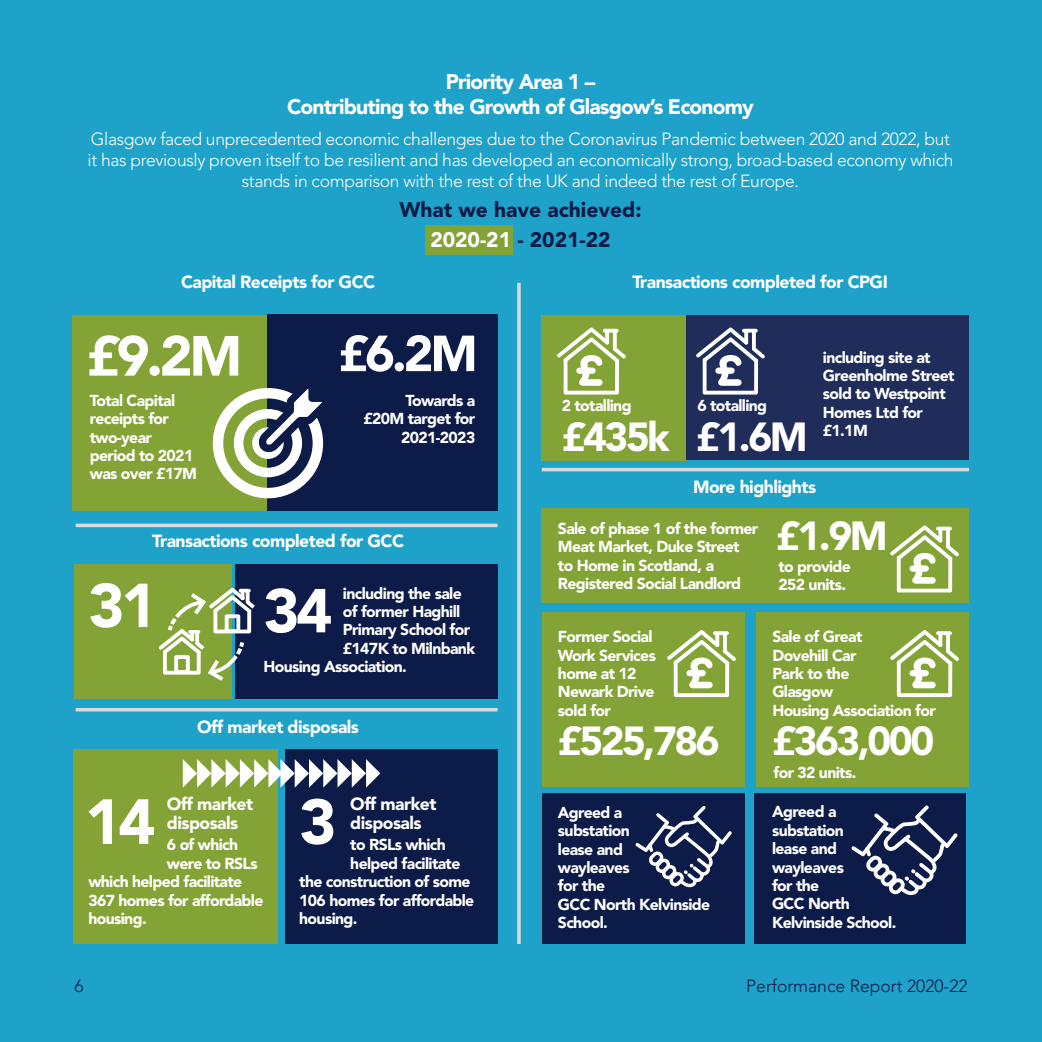
<style>
.page{position:relative;width:1042px;height:1042px;background:#1fa2c9}
.page>*{position:absolute;margin:0;border:0;box-sizing:border-box;transform-origin:0 0}
.t1{font:900 63px "Avenir";color:#fff}
.t2{font:900 61.25px "Avenir";color:#fff}
.t3{font:900 56px "Avenir";color:#fff}
.t4{font:900 50.23px "Avenir";color:#fff}
.t5{font:900 40.25px "Avenir";letter-spacing:-.06em;color:#fff}
.t6{font:900 21px/25.2px "Avenir";letter-spacing:-.04em;color:#fff;text-align:center}
.t7{font:900 21px/30.1px "Avenir";color:#0c1b47;text-align:center}
.t8{font:300 17.5px/21px "Avenir";letter-spacing:-.02em;color:#fff;text-align:center}
.t9{font:900 17.5px/19.2px "Avenir";letter-spacing:-.03em;color:#fff}
.t10{font:300 17.5px "Avenir";color:#0c1b47}
.t11{font:900 15.75px/18.4px "Avenir";letter-spacing:-.04em;color:#fff}
.s1{color:#fff}
</style>
<div class="page">
<div style="left:425px;top:225px;width:88px;height:30px;background:#84a336"></div>
<div style="left:72px;top:315px;width:195px;height:196px;background:#84a336"></div>
<div style="left:235px;top:564px;width:262px;height:135px;background:#0c1b47"></div>
<div style="left:267px;top:315px;width:230px;height:196px;background:#0c1b47"></div>
<div style="left:74px;top:564px;width:158px;height:135px;background:#84a336"></div>
<div style="left:542px;top:508px;width:427px;height:95px;background:#84a336"></div>
<div style="left:542px;top:612px;width:202px;height:174px;background:#84a336"></div>
<div style="left:756px;top:612px;width:213px;height:174px;background:#84a336"></div>
<div style="left:542px;top:315px;width:145px;height:146px;background:#84a336"></div>
<div style="left:687px;top:315px;width:282px;height:145px;background:#202c5a"></div>
<div style="left:542px;top:793px;width:202px;height:151px;background:#0c1b47"></div>
<div style="left:73px;top:749px;width:205px;height:195px;background:#84a336"></div>
<div style="left:285px;top:749px;width:212px;height:195px;background:#0c1b47"></div>
<hr style="left:76px;top:708px;width:421px;height:3px;background:#dadada">
<hr style="left:76px;top:524px;width:421px;height:3px;background:#dadada">
<hr style="left:542px;top:468px;width:427px;height:3px;background:#dadada">
<svg style="left:517px;top:283px;width:4px;height:661px;background:#c2d3d7"></svg>
<svg style="left:890px;top:525px;width:69px;height:67px"></svg>
<svg style="left:667px;top:630px;width:69px;height:67px"></svg>
<svg style="left:890px;top:630px;width:69px;height:67px"></svg>
<svg style="left:557px;top:327px;width:69px;height:67px"></svg>
<svg style="left:696px;top:327px;width:69px;height:67px"></svg>
<svg style="left:158px;top:588px;width:97px;height:93px"></svg>
<div style="left:213px;top:388px;width:110px;height:110px;border:10px solid #fff;border-radius:50%"></div>
<div style="left:234px;top:409px;width:68px;height:68px;border:10px solid #fff;border-radius:50%"></div>
<div style="left:252px;top:427px;width:32px;height:32px;border:7px solid #fff;border-radius:50%"></div>
<svg style="left:258px;top:388px;width:66px;height:75px"></svg>
<svg style="left:635px;top:806px;width:97px;height:81px"></svg>
<svg style="left:183px;top:759px;width:197px;height:28px"></svg>
<div style="left:754px;top:794px;width:212px;height:150px;background:#0c1b47"></div>
<svg style="left:851px;top:805px;width:106px;height:90px"></svg>
<h3 class="t6" style="left:287px;top:69px;width:468px">Priority Area 1 –<br>Contributing to the Growth of Glasgow’s Economy</h3>
<p class="t8" style="left:88px;top:128px;width:867px">Glasgow faced unprecedented economic challenges due to the Coronavirus Pandemic between 2020 and 2022, but it has previously proven itself to be resilient and has developed an economically strong, broad-based economy which stands in comparison with the rest of the UK and indeed the rest of Europe.</p>
<h3 class="t7" style="left:399px;top:194px;width:244px">What we have achieved:<br><span class="s1">2020-21</span> - 2021-22</h3>
<p class="t9" style="left:181px;top:272px;width:196px">Capital Receipts for GCC</p>
<p class="t9" style="left:632px;top:272px;width:257px">Transactions completed for CPGI</p>
<h3 class="t3" style="left:87px;top:322px;width:157px">£9.2M</h3>
<h3 class="t4" style="left:338px;top:323px;width:141px">£6.2M</h3>
<p class="t11" style="left:90px;top:391px;width:109px">Total Capital receipts for two-year period to 2021 was over £17M</p>
<p class="t11" style="left:363px;top:391px;width:113px;text-align:right">Towards a £20M target for<br>2021-2023</p>
<p class="t9" style="left:152px;top:531px;width:253px">Transactions completed for GCC</p>
<h2 class="t2" style="left:88px;top:569px;width:70px">31</h2>
<p class="t11" style="left:343px;top:584px;width:120px">including the sale</p>
<p class="t11" style="left:343px;top:602px;width:119px">of former Haghill</p>
<p class="t11" style="left:343px;top:620px;width:129px">Primary School for</p>
<p class="t11" style="left:343px;top:639px;width:134px">£147K to Milnbank</p>
<p class="t11" style="left:263px;top:657px;width:145px">Housing Association.</p>
<h2 class="t2" style="left:263px;top:574px;width:70px">34</h2>
<p class="t9" style="left:197px;top:717px;width:163px">Off market disposals</p>
<p class="t9" style="left:167px;top:794px;width:88px">Off market disposals</p>
<p class="t9" style="left:350px;top:794px;width:88px">Off market disposals</p>
<h1 class="t1" style="left:85px;top:784px;width:72px">14</h1>
<h1 class="t1" style="left:299px;top:784px;width:39px">3</h1>
<p class="t11" style="left:167px;top:835px;width:73px">6 of which</p>
<p class="t11" style="left:167px;top:854px;width:92px">were to RSLs</p>
<p class="t11" style="left:88px;top:872px;width:155px">which helped facilitate</p>
<p class="t11" style="left:88px;top:891px;width:177px">367 homes for affordable</p>
<p class="t11" style="left:88px;top:909px;width:60px">housing.</p>
<p class="t11" style="left:350px;top:835px;width:97px">to RSLs which</p>
<p class="t11" style="left:350px;top:854px;width:112px">helped facilitate</p>
<p class="t11" style="left:299px;top:872px;width:173px">the construction of some</p>
<p class="t11" style="left:299px;top:891px;width:177px">106 homes for affordable</p>
<p class="t11" style="left:299px;top:909px;width:60px">housing.</p>
<p class="t11" style="left:562px;top:397px;width:71px">2 totalling</p>
<p class="t11" style="left:697px;top:397px;width:71px">6 totalling</p>
<h3 class="t5" style="left:562px;top:413px;width:248px">£435k £1.6M</h3>
<p class="t11" style="left:823px;top:348px;width:133px">including site at<br>Greenholme Street sold to Westpoint<br>Homes Ltd for £1.1M</p>
<p class="t9" style="left:693px;top:477px;width:124px">More highlights</p>
<h3 class="t5" style="left:776px;top:512px;width:113px">£1.9M</h3>
<p class="t11" style="left:558px;top:519px;width:202px">Sale of phase 1 of the former<br>Meat Market, Duke Street to Home in Scotland, a<br>Registered Social Landlord</p>
<p class="t11" style="left:558px;top:627px;width:100px">Former Social<br>Work Services home at 12<br>Newark Drive sold for</p>
<p class="t11" style="left:772px;top:627px;width:165px">Sale of Great<br>Dovehill Car<br>Park to the<br>Glasgow<br>Housing Association for</p>
<p class="t11" style="left:778px;top:557px;width:74px">to provide<br>252 units.</p>
<h3 class="t5" style="left:558px;top:717px;width:163px">£525,786</h3>
<h3 class="t5" style="left:772px;top:717px;width:163px">£363,000</h3>
<p class="t11" style="left:558px;top:803px;width:154px">Agreed a<br>substation<br>lease and<br>wayleaves<br>for the<br>GCC North Kelvinside<br>School.</p>
<p class="t11" style="left:773px;top:763px;width:84px">for 32 units.</p>
<p class="t11" style="left:772px;top:802px;width:126px">Agreed a substation<br>lease and wayleaves<br>for the<br>GCC North<br>Kelvinside School.</p>
<p class="t10" style="left:74px;top:976px;width:11px">6</p>
<p class="t10" style="left:746px;top:976px;width:223px">Performance Report 2020-22</p>
</div>
